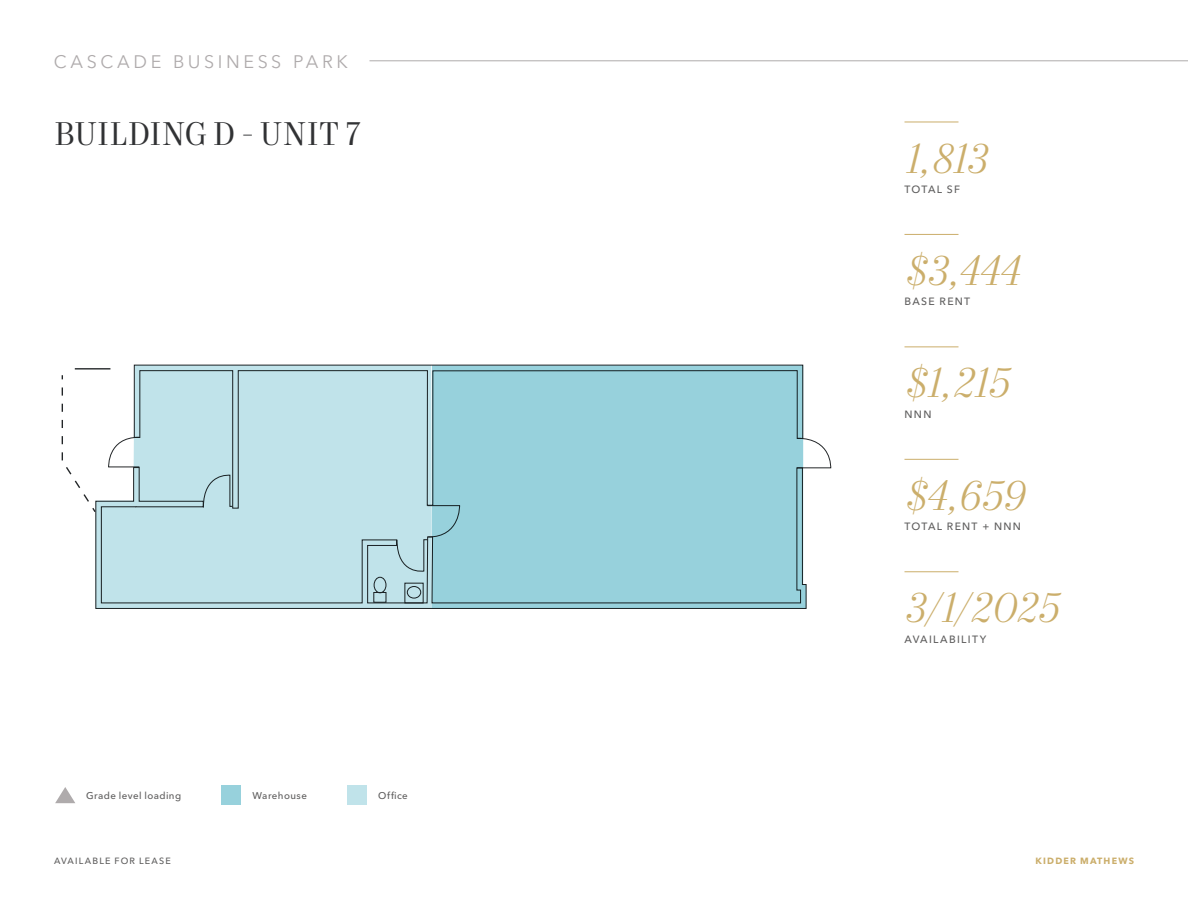
<style>
.page{position:relative;width:1188px;height:918px;background:#fff}
.page>*{position:absolute;margin:0;border:0;box-sizing:border-box;transform-origin:0 0}
.Stat_Italic_-_Gold_2023{font:italic 300 42px "Mort Modern 07";letter-spacing:-.005em;color:#cbae6b}
.Headline_-_Level_2_-_Charcoal_2023{font:33px "Mort Modern 08";letter-spacing:.005em;color:#313234}
.t1{font:18px "Avenir Next LT Pro";letter-spacing:.2em;color:#afabac}
.Stat_Label_-_Ash_2023{font:500 10.5px "Avenir Next LT Pro";letter-spacing:.125em;color:#5e5d5d}
.Notes_-_Ash_2023{font:500 9.75px "Avenir Next LT Pro";letter-spacing:.045em;color:#5e5d5d}
.t2{font:500 9px "Avenir Next LT Pro";letter-spacing:.13em;color:#5e5d5d}
.t3{font:700 9px "Avenir Next LT Pro";letter-spacing:.13em;color:#cbae6b}
</style>
<div class="page">
<hr style="left:75px;top:368px;width:35px;height:2px;background:#232628">
<svg style="left:61px;top:387px;width:35px;height:127px"></svg>
<svg style="left:806px;top:438px;width:26px;height:31px"></svg>
<hr style="left:904px;top:122px;width:54px;height:1px;background:#cbae6b">
<hr style="left:904px;top:234px;width:54px;height:1px;background:#cbae6b">
<hr style="left:904px;top:346px;width:54px;height:1px;background:#cbae6b">
<hr style="left:904px;top:459px;width:54px;height:1px;background:#cbae6b">
<hr style="left:904px;top:571px;width:54px;height:1px;background:#cbae6b">
<svg style="left:55px;top:787px;width:20px;height:16px"></svg>
<div style="left:222px;top:786px;width:19px;height:19px;background:#97d1dc"></div>
<div style="left:347px;top:786px;width:19px;height:19px;background:#c0e3ea"></div>
<svg style="left:96px;top:365px;width:336px;height:244px;background:#bedee5"></svg>
<svg style="left:432px;top:365px;width:374px;height:244px;background:#90c8d2"></svg>
<hr style="left:369px;top:61px;width:819px;height:1px;background:#afabac">
<h3 class="t1" style="left:54px;top:51px;width:296px">CASCADE BUSINESS PARK</h3>
<p class="Headline_-_Level_2_-_Charcoal_2023" style="left:54px;top:114px;width:308px">BUILDING D - UNIT 7</p>
<p class="Notes_-_Ash_2023" style="left:86px;top:790px;width:97px">Grade level loading</p>
<p class="Notes_-_Ash_2023" style="left:253px;top:790px;width:56px">Warehouse</p>
<p class="Notes_-_Ash_2023" style="left:378px;top:790px;width:31px">Office</p>
<p class="Stat_Italic_-_Gold_2023" style="left:904px;top:133px;width:84px">1,813</p>
<p class="Stat_Label_-_Ash_2023" style="left:904px;top:183px;width:57px">TOTAL SF</p>
<p class="Stat_Italic_-_Gold_2023" style="left:904px;top:245px;width:117px">$3,444</p>
<p class="Stat_Label_-_Ash_2023" style="left:904px;top:295px;width:67px">BASE RENT</p>
<p class="Stat_Italic_-_Gold_2023" style="left:904px;top:358px;width:106px">$1,215</p>
<p class="Stat_Label_-_Ash_2023" style="left:904px;top:408px;width:28px">NNN</p>
<p class="Stat_Italic_-_Gold_2023" style="left:904px;top:470px;width:121px">$4,659</p>
<p class="Stat_Label_-_Ash_2023" style="left:904px;top:520px;width:118px">TOTAL RENT + NNN</p>
<p class="Stat_Italic_-_Gold_2023" style="left:904px;top:583px;width:155px">3/1/2025</p>
<p class="Stat_Label_-_Ash_2023" style="left:904px;top:633px;width:83px">AVAILABILITY</p>
<p class="t2" style="left:54px;top:855px;width:118px">AVAILABLE FOR LEASE</p>
<p class="t3" style="left:1036px;top:855px;width:100px">KIDDER MATHEWS</p>
</div>
